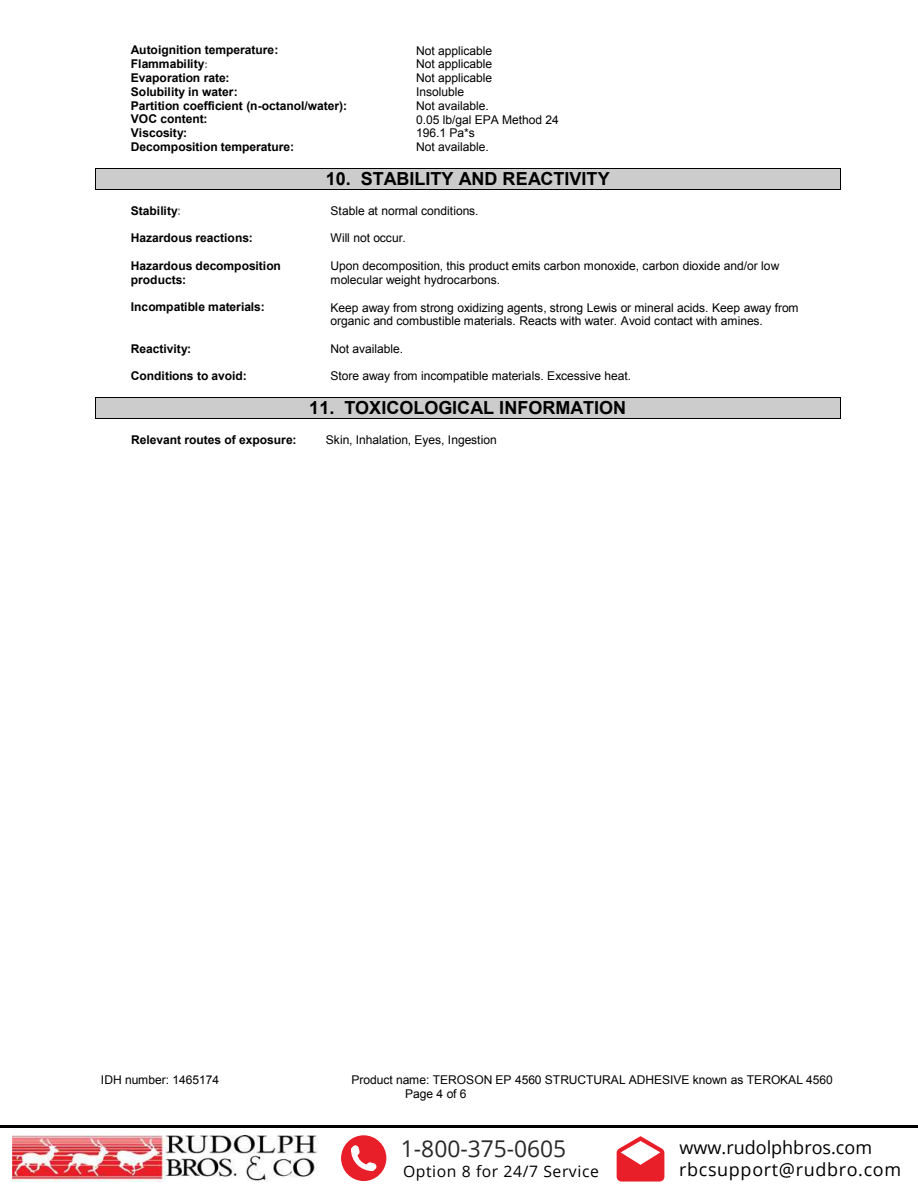
<style>
.page{position:relative;width:918px;height:1188px;background:#fff}
.page>*{position:absolute;margin:0;border:0;box-sizing:border-box;transform-origin:0 0}
.t1{font:23.1px "Open Sans";color:#292829}
.t2{font:700 18px "Arial";color:#000}
.t3{font:18px/22.4px "Open Sans";letter-spacing:.035em;color:#000}
.t4{font:15.75px "Open Sans";letter-spacing:.035em;color:#000}
.t5{font:12px/13.6px "Arial";letter-spacing:-.005em;color:#000}
.t6{font:700 12px/13.6px "Arial";color:#000}
.s1{font-family:"Times New Roman";color:#808080}
.s2{color:#808080}
</style>
<div class="page">
<hr style="left:0;top:1126px;width:918px;height:2px;background:#000101">
<svg style="left:341px;top:1135px;width:45px;height:46px"></svg>
<svg style="left:617px;top:1136px;width:47px;height:46px"></svg>
<img style="left:13px;top:1135px;width:304px;height:47px">
<div style="left:101px;top:169px;width:734px;height:20px;background:#ccc"></div>
<hr style="left:96px;top:168px;width:744px;height:1px;background:#000">
<svg style="left:95px;top:168px;width:1px;height:22px"></svg>
<hr style="left:96px;top:189px;width:744px;height:1px;background:#000">
<svg style="left:840px;top:168px;width:1px;height:22px"></svg>
<div style="left:101px;top:398px;width:734px;height:20px;background:#ccc"></div>
<hr style="left:96px;top:397px;width:744px;height:1px;background:#000">
<svg style="left:95px;top:397px;width:1px;height:22px"></svg>
<hr style="left:96px;top:419px;width:744px;height:1px;background:#000">
<svg style="left:840px;top:397px;width:1px;height:22px"></svg>
<p class="t6" style="left:131px;top:44px;width:149px">Autoignition temperature:</p>
<p class="t5" style="left:416px;top:44px;width:78px">Not applicable</p>
<p class="t6" style="left:131px;top:57px;width:79px">Flammability<span class="s1">:</span></p>
<p class="t5" style="left:416px;top:57px;width:78px">Not applicable</p>
<p class="t6" style="left:131px;top:71px;width:100px">Evaporation rate:</p>
<p class="t5" style="left:416px;top:71px;width:78px">Not applicable</p>
<p class="t6" style="left:131px;top:85px;width:108px">Solubility in water:</p>
<p class="t5" style="left:416px;top:85px;width:50px">Insoluble</p>
<p class="t6" style="left:131px;top:99px;width:218px">Partition coefficient (n-octanol/water):</p>
<p class="t5" style="left:416px;top:99px;width:74px">Not available.</p>
<p class="t6" style="left:131px;top:113px;width:78px">VOC content:</p>
<p class="t5" style="left:416px;top:113px;width:144px">0.05 lb/gal EPA Method 24</p>
<p class="t6" style="left:131px;top:127px;width:58px">Viscosity:</p>
<p class="t5" style="left:416px;top:127px;width:60px">196.1 Pa*s</p>
<p class="t6" style="left:131px;top:140px;width:165px">Decomposition temperature:</p>
<p class="t5" style="left:416px;top:140px;width:74px">Not available.</p>
<h2 class="t2" style="left:326px;top:167px;width:286px">10. STABILITY AND REACTIVITY</h2>
<p class="t6" style="left:131px;top:204px;width:52px">Stability<span class="s2">:</span></p>
<p class="t5" style="left:331px;top:204px;width:150px">Stable at normal conditions.</p>
<p class="t6" style="left:131px;top:232px;width:124px">Hazardous reactions:</p>
<p class="t5" style="left:331px;top:231px;width:77px">Will not occur.</p>
<p class="t6" style="left:131px;top:259px;width:152px">Hazardous decomposition products:</p>
<p class="t5" style="left:331px;top:259px;width:450px">Upon decomposition, this product emits carbon monoxide, carbon dioxide and/or low molecular weight hydrocarbons.</p>
<p class="t6" style="left:131px;top:301px;width:136px">Incompatible materials:</p>
<p class="t5" style="left:331px;top:301px;width:470px">Keep away from strong oxidizing agents, strong Lewis or mineral acids. Keep away from organic and combustible materials. Reacts with water. Avoid contact with amines.</p>
<p class="t6" style="left:131px;top:342px;width:62px">Reactivity:</p>
<p class="t5" style="left:331px;top:342px;width:74px">Not available.</p>
<p class="t6" style="left:131px;top:370px;width:117px">Conditions to avoid:</p>
<p class="t5" style="left:330px;top:370px;width:302px">Store away from incompatible materials. Excessive heat.</p>
<h2 class="t2" style="left:309px;top:396px;width:318px">11. TOXICOLOGICAL INFORMATION</h2>
<p class="t6" style="left:131px;top:433px;width:167px">Relevant routes of exposure:</p>
<p class="t5" style="left:326px;top:433px;width:172px">Skin, Inhalation, Eyes, Ingestion</p>
<p class="t5" style="left:101px;top:1073px;width:120px">IDH number: 1465174</p>
<p class="t5" style="left:405px;top:1073px;width:429px;text-indent:-54px">Product name: TEROSON EP 4560 STRUCTURAL ADHESIVE known as TEROKAL 4560<br>Page 4 of 6</p>
<h1 class="t1" style="left:401px;top:1133px;width:167px">1-800-375-0605</h1>
<h3 class="t4" style="left:403px;top:1160px;width:197px">Option 8 for 24/7 Service</h3>
<h2 class="t3" style="left:679px;top:1135px;width:224px">www.rudolphbros.com rbcsupport@rudbro.com</h2>
</div>
